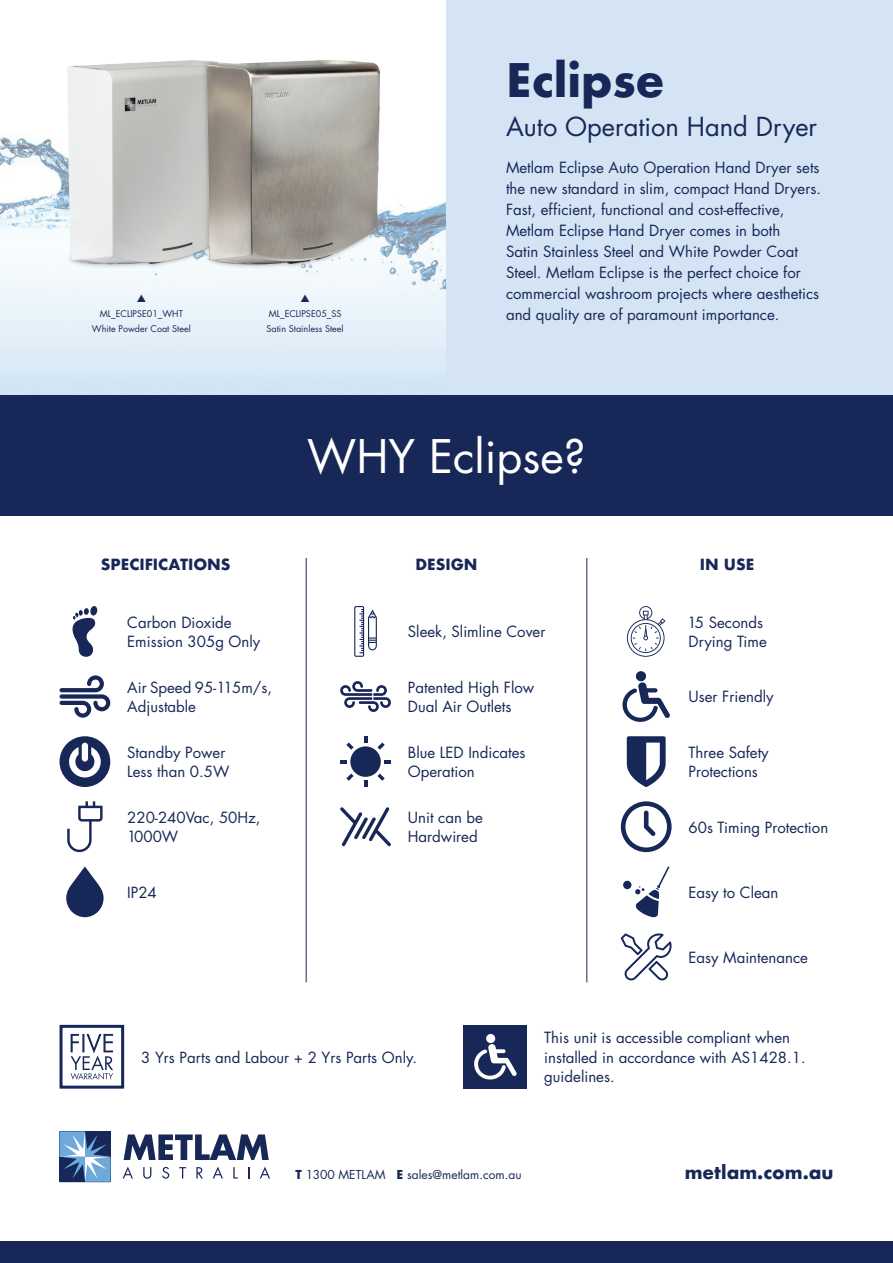
<style>
.page{position:relative;width:893px;height:1263px;background:#fff}
.page>*{position:absolute;margin:0;border:0;box-sizing:border-box;transform-origin:0 0}
.t1{font:45px "Futura";color:#fff}
.t2{font:700 45px "Futura";color:#172757}
.t3{font:25.5px "Futura";color:#172757}
.t4{font:700 18px "Futura";color:#172757}
.t5{font:15px/19.5px "Futura";color:#172757}
.t6{font:700 15px "Futura";color:#172757}
.t7{font:12px "Futura";color:#172757}
.t8{font:9px/15px "Futura";color:#172757;text-align:center}
.s1{font-weight:700}
</style>
<div class="page">
<img style="left:0;top:137px;width:446px;height:258px">
<svg style="left:124px;top:1134px;width:145px;height:26px"></svg>
<svg style="left:123px;top:1166px;width:10px;height:12px"></svg>
<svg style="left:143px;top:1167px;width:8px;height:12px"></svg>
<svg style="left:162px;top:1167px;width:7px;height:12px"></svg>
<svg style="left:179px;top:1167px;width:7px;height:11px"></svg>
<svg style="left:196px;top:1167px;width:7px;height:11px"></svg>
<svg style="left:213px;top:1166px;width:10px;height:12px"></svg>
<svg style="left:233px;top:1167px;width:5px;height:11px"></svg>
<svg style="left:260px;top:1166px;width:10px;height:12px"></svg>
<svg style="left:60px;top:1131px;width:51px;height:51px;background:#5d80ab"></svg>
<div style="left:446px;top:0;width:447px;height:451px;background:#d4e4f4"></div>
<div style="left:0;top:395px;width:893px;height:120px;background:#172757"></div>
<div style="left:0;top:1242px;width:893px;height:21px;background:#172757"></div>
<hr style="left:587px;top:558px;width:1px;height:424px;background:#172757">
<hr style="left:306px;top:558px;width:1px;height:424px;background:#172757">
<svg style="left:73px;top:606px;width:24px;height:51px"></svg>
<svg style="left:627px;top:606px;width:38px;height:51px"></svg>
<svg style="left:354px;top:606px;width:23px;height:51px"></svg>
<svg style="left:627px;top:736px;width:39px;height:51px"></svg>
<div style="left:350px;top:746px;width:31px;height:31px;background:#172757;border-radius:50%"></div>
<svg style="left:364px;top:736px;width:3px;height:7px"></svg>
<svg style="left:364px;top:780px;width:3px;height:7px"></svg>
<svg style="left:384px;top:760px;width:7px;height:3px"></svg>
<svg style="left:340px;top:760px;width:7px;height:3px"></svg>
<svg style="left:377px;top:774px;width:8px;height:7px"></svg>
<svg style="left:346px;top:742px;width:8px;height:8px"></svg>
<svg style="left:346px;top:773px;width:8px;height:8px"></svg>
<svg style="left:377px;top:742px;width:8px;height:8px"></svg>
<svg style="left:60px;top:736px;width:50px;height:51px"></svg>
<svg style="left:621px;top:801px;width:51px;height:51px"></svg>
<svg style="left:340px;top:807px;width:51px;height:39px"></svg>
<svg style="left:635px;top:866px;width:34px;height:51px"></svg>
<div style="left:623px;top:881px;width:8px;height:8px;background:#172757;border-radius:50%"></div>
<svg style="left:67px;top:801px;width:36px;height:51px"></svg>
<svg style="left:60px;top:675px;width:50px;height:43px"></svg>
<svg style="left:622px;top:671px;width:48px;height:51px"></svg>
<svg style="left:340px;top:681px;width:51px;height:31px"></svg>
<svg style="left:66px;top:866px;width:38px;height:51px"></svg>
<svg style="left:621px;top:933px;width:51px;height:47px"></svg>
<div style="left:463px;top:1025px;width:64px;height:64px;background:#172757"></div>
<svg style="left:474px;top:1034px;width:43px;height:45px"></svg>
<div style="left:60px;top:1025px;width:64px;height:64px;background:#fff;border:3px solid #172757"></div>
<svg style="left:71px;top:1034px;width:42px;height:45px"></svg>
<img style="left:21px;top:60px;width:404px;height:233px">
<svg style="left:137px;top:294px;width:9px;height:8px"></svg>
<svg style="left:301px;top:294px;width:8px;height:8px"></svg>
<p class="t8" style="left:92px;top:306px;width:100px">ML_ECLIPSE01_WHT<br>White Powder Coat Steel</p>
<p class="t8" style="left:267px;top:306px;width:79px;text-align:left">ML_ECLIPSE05_SS<br>Satin Stainless Steel</p>
<h1 class="t2" style="left:506px;top:47px;width:160px">Eclipse</h1>
<h2 class="t3" style="left:506px;top:109px;width:313px">Auto Operation Hand Dryer</h2>
<p class="t5" style="left:506px;top:157px;width:316px;line-height:21px">Metlam Eclipse Auto Operation Hand Dryer sets the new standard in slim, compact Hand Dryers.<br>Fast, efficient, functional and cost-effective, Metlam Eclipse Hand Dryer comes in both<br>Satin Stainless Steel and White Powder Coat Steel. Metlam Eclipse is the perfect choice for commercial washroom projects where aesthetics and quality are of paramount importance.</p>
<h1 class="t1" style="left:307px;top:425px;width:280px">WHY Eclipse?</h1>
<p class="t6" style="left:101px;top:554px;width:131px">SPECIFICATIONS</p>
<p class="t6" style="left:415px;top:554px;width:64px">DESIGN</p>
<p class="t6" style="left:700px;top:554px;width:56px">IN USE</p>
<p class="t5" style="left:127px;top:612px;width:135px">Carbon Dioxide<br>Emission 305g Only</p>
<p class="t5" style="left:687px;top:612px;width:81px">15 Seconds<br>Drying Time</p>
<p class="t5" style="left:408px;top:677px;width:128px">Patented High Flow<br>Dual Air Outlets</p>
<p class="t5" style="left:408px;top:622px;width:139px">Sleek, Slimline Cover</p>
<p class="t5" style="left:127px;top:677px;width:146px">Air Speed 95-115m/s,<br>Adjustable</p>
<p class="t5" style="left:689px;top:687px;width:87px">User Friendly</p>
<p class="t5" style="left:408px;top:742px;width:119px">Blue LED Indicates<br>Operation</p>
<p class="t5" style="left:127px;top:742px;width:104px">Standby Power<br>Less than 0.5W</p>
<p class="t5" style="left:688px;top:742px;width:82px">Three Safety<br>Protections</p>
<p class="t5" style="left:408px;top:807px;width:77px">Unit can be<br>Hardwired</p>
<p class="t5" style="left:127px;top:807px;width:135px">220-240Vac, 50Hz,<br>1000W</p>
<p class="t5" style="left:688px;top:817px;width:141px">60s Timing Protection</p>
<p class="t5" style="left:127px;top:882px;width:31px">IP24</p>
<p class="t5" style="left:688px;top:882px;width:91px">Easy to Clean</p>
<p class="t5" style="left:141px;top:1047px;width:277px">3 Yrs Parts and Labour + 2 Yrs Parts Only.</p>
<p class="t5" style="left:688px;top:947px;width:121px">Easy Maintenance</p>
<p class="t5" style="left:544px;top:1028px;width:263px">This unit is accessible compliant when installed in accordance with AS1428.1. guidelines.</p>
<p class="t7" style="left:296px;top:1166px;width:227px"><span class="s1">T</span> 1300 METLAM <span class="s1">E</span> sales@metlam.com.au</p>
<p class="t4" style="left:685px;top:1159px;width:150px">metlam.com.au</p>
</div>
